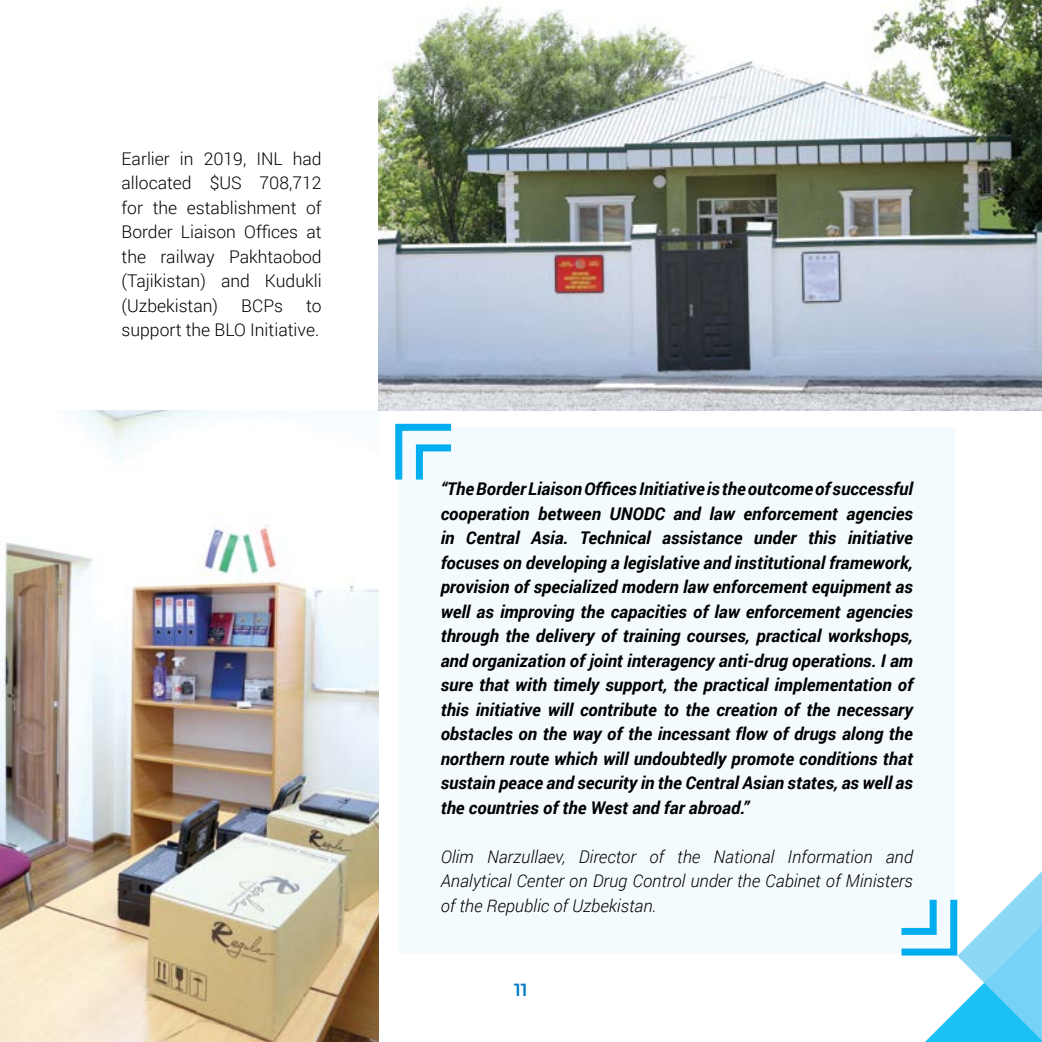
<style>
.page{position:relative;width:1042px;height:1042px;background:#fff}
.page>*{position:absolute;margin:0;border:0;box-sizing:border-box;transform-origin:0 0}
.t1{font:italic 700 17.5px/24.5px "Roboto";color:#000;text-align:justify}
.t2{font:300 17.5px/24.5px "Roboto";color:#000;text-align:justify}
.t3{font:italic 300 17.5px/24.5px "Roboto";color:#000;text-align:justify}
.t4{font:600 17.5px "Montserrat";color:#007ac2}
</style>
<div class="page">
<div style="left:399px;top:427px;width:556px;height:525px;background:#f4fbfe"></div>
<svg style="left:395px;top:423px;width:57px;height:63px"></svg>
<svg style="left:860px;top:871px;width:182px;height:171px"></svg>
<img style="left:0;top:410px;width:379px;height:632px">
<img style="left:379px;top:0;width:663px;height:410px">
<p class="t2" style="left:122px;top:146px;width:202px">Earlier in 2019, INL had allocated $US 708,712 for the establishment of Border Liaison Offices at the railway Pakhtaobod (Tajikistan) and Kudukli (Uzbekistan)</p>
<p class="t2" style="left:241px;top:293px;width:43px">BCPs</p>
<p class="t2" style="left:122px;top:293px;width:202px;text-align:right">to<br>support the BLO Initiative.</p>
<p class="t1" style="left:441px;top:476px;width:474px">“The Border Liaison Offices Initiative is the outcome of successful cooperation between UNODC and law enforcement agencies in Central Asia. Technical assistance under this initiative focuses on developing a legislative and institutional framework, provision of specialized modern law enforcement equipment as well as improving the capacities of law enforcement agencies through the delivery of training courses, practical workshops, and organization of joint interagency anti-drug operations. I am sure that with timely support, the practical implementation of this initiative will contribute to the creation of the necessary obstacles on the way of the incessant flow of drugs along the northern route which will undoubtedly promote conditions that sustain peace and security in the Central Asian states, as well as the countries of the West and far abroad.”</p>
<p class="t3" style="left:441px;top:843px;width:474px">Olim Narzullaev, Director of the National Information and Analytical Center on Drug Control under the Cabinet of Ministers of the Republic of Uzbekistan.</p>
<p class="t4" style="left:514px;top:977px;width:15px">11</p>
</div>
